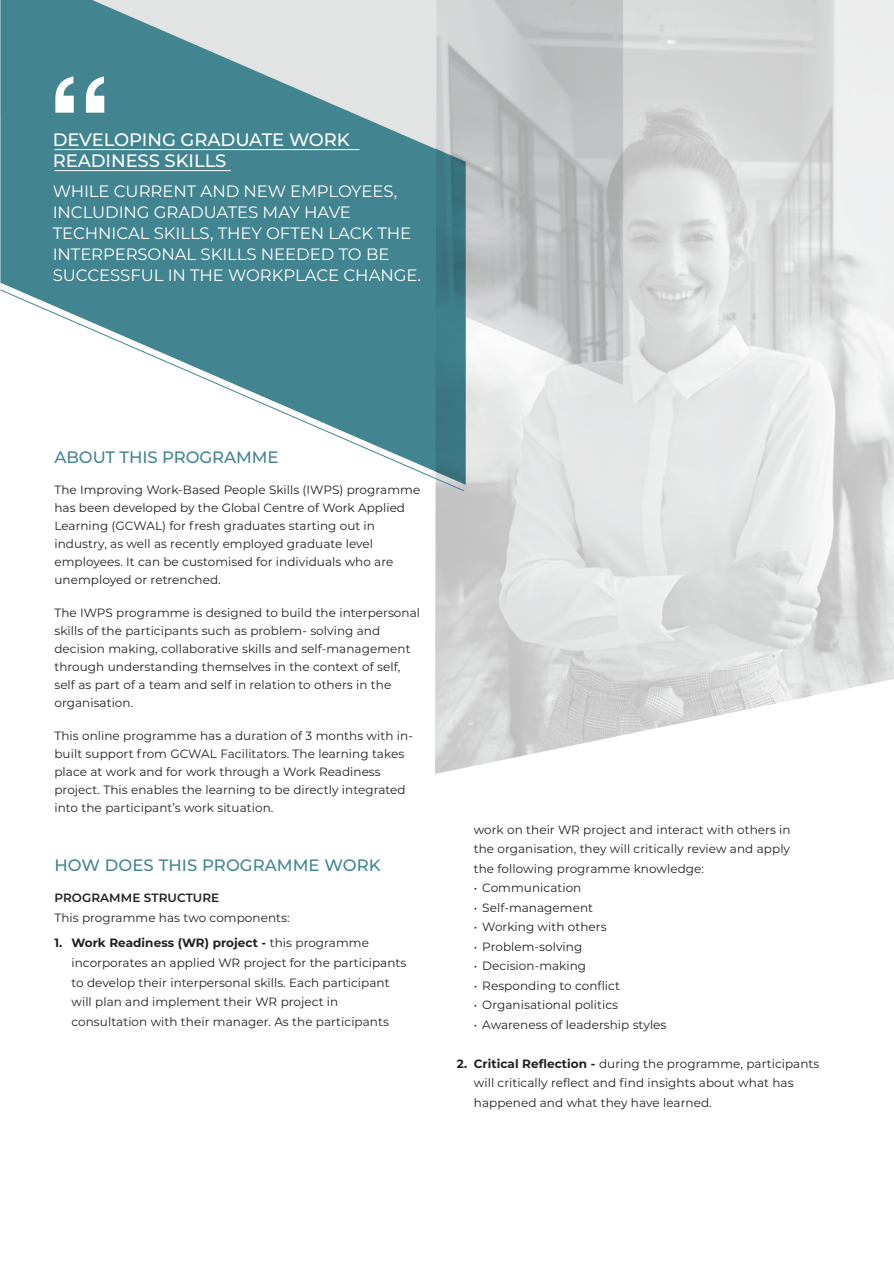
<style>
.page{position:relative;width:894px;height:1264px;background:#fff}
.page>*{position:absolute;margin:0;border:0;box-sizing:border-box;transform-origin:0 0}
.t1{font:700 132px "Helvetica";color:#fff}
.t2{font:500 18px/21px "Montserrat";letter-spacing:-.005em;color:#fff}
.t3{font:16.5px/21px "Montserrat";letter-spacing:-.005em;color:#fff}
.t4{font:500 16.5px "Montserrat";letter-spacing:-.005em;color:#428591}
.t5{font:12px/18px "Montserrat";letter-spacing:.005em;color:#231f20}
.t6{font:600 12px "Montserrat";letter-spacing:.005em;color:#231f20}
.s1{font-weight:700}
</style>
<div class="page">
<svg style="left:0;top:0;width:466px;height:289px;background:#6398a2"></svg>
<img style="left:435px;top:1px;width:458px;height:772px">
<hr style="left:54px;top:149px;width:305px;height:1px;background:#fff">
<hr style="left:54px;top:170px;width:177px;height:1px;background:#fff">
<svg style="left:0;top:289px;width:464px;height:202px"></svg>
<h1 class="t1" style="left:46px;top:73px;width:68px">“</h1>
<h2 class="t2" style="left:53px;top:129px;width:299px">DEVELOPING GRADUATE WORK<br>READINESS SKILLS</h2>
<h3 class="t3" style="left:53px;top:180px;width:370px">WHILE CURRENT AND NEW EMPLOYEES, INCLUDING GRADUATES MAY HAVE TECHNICAL SKILLS, THEY OFTEN LACK THE INTERPERSONAL SKILLS NEEDED TO BE SUCCESSFUL IN THE WORKPLACE CHANGE.</h3>
<h3 class="t4" style="left:54px;top:446px;width:226px">ABOUT THIS PROGRAMME</h3>
<p class="t5" style="left:54px;top:481px;width:367px">The Improving Work-Based People Skills (IWPS) programme has been developed by the Global Centre of Work Applied Learning (GCWAL) for fresh graduates starting out in industry, as well as recently employed graduate level employees. It can be customised for individuals who are unemployed or retrenched.</p>
<p class="t5" style="left:54px;top:604px;width:367px">The IWPS programme is designed to build the interpersonal skills of the participants such as problem- solving and decision making, collaborative skills and self-management through understanding themselves in the context of self, self as part of a team and self in relation to others in the organisation.</p>
<p class="t5" style="left:54px;top:727px;width:360px">This online programme has a duration of 3 months with in&shy;built support from GCWAL Facilitators. The learning takes place at work and for work through a Work Readiness project. This enables the learning to be directly integrated into the participant’s work situation.</p>
<h3 class="t4" style="left:54px;top:854px;width:327px">HOW DOES THIS PROGRAMME WORK</h3>
<p class="t6" style="left:54px;top:890px;width:166px">PROGRAMME STRUCTURE</p>
<p class="t5" style="left:54px;top:908px;width:237px">This programme has two components:</p>
<p class="t5" style="left:71px;top:933px;width:336px;line-height:19.5px;text-indent:-17px"><span class="s1">1. Work Readiness (WR) project -</span> this programme incorporates an applied WR project for the participants to develop their interpersonal skills. Each participant will plan and implement their WR project in consultation with their manager. As the participants</p>
<p class="t5" style="left:474px;top:819px;width:318px;line-height:19.5px;text-align:justify">work on their WR project and interact with others in the organisation, they will critically review and apply the following programme knowledge:</p>
<p class="t5" style="left:474px;top:878px;width:109px">• Communication</p>
<p class="t5" style="left:474px;top:898px;width:121px">• Self-management</p>
<p class="t5" style="left:474px;top:917px;width:134px">• Working with others</p>
<p class="t5" style="left:474px;top:937px;width:110px">• Problem-solving</p>
<p class="t5" style="left:474px;top:956px;width:114px">• Decision-making</p>
<p class="t5" style="left:474px;top:976px;width:148px">• Responding to conflict</p>
<p class="t5" style="left:474px;top:995px;width:146px">• Organisational politics</p>
<p class="t5" style="left:474px;top:1015px;width:194px">• Awareness of leadership styles</p>
<p class="t5" style="left:474px;top:1053px;width:347px;line-height:19.5px;text-indent:-17px"><span class="s1">2. Critical Reflection -</span> during the programme, participants will critically reflect and find insights about what has happened and what they have learned.</p>
</div>
